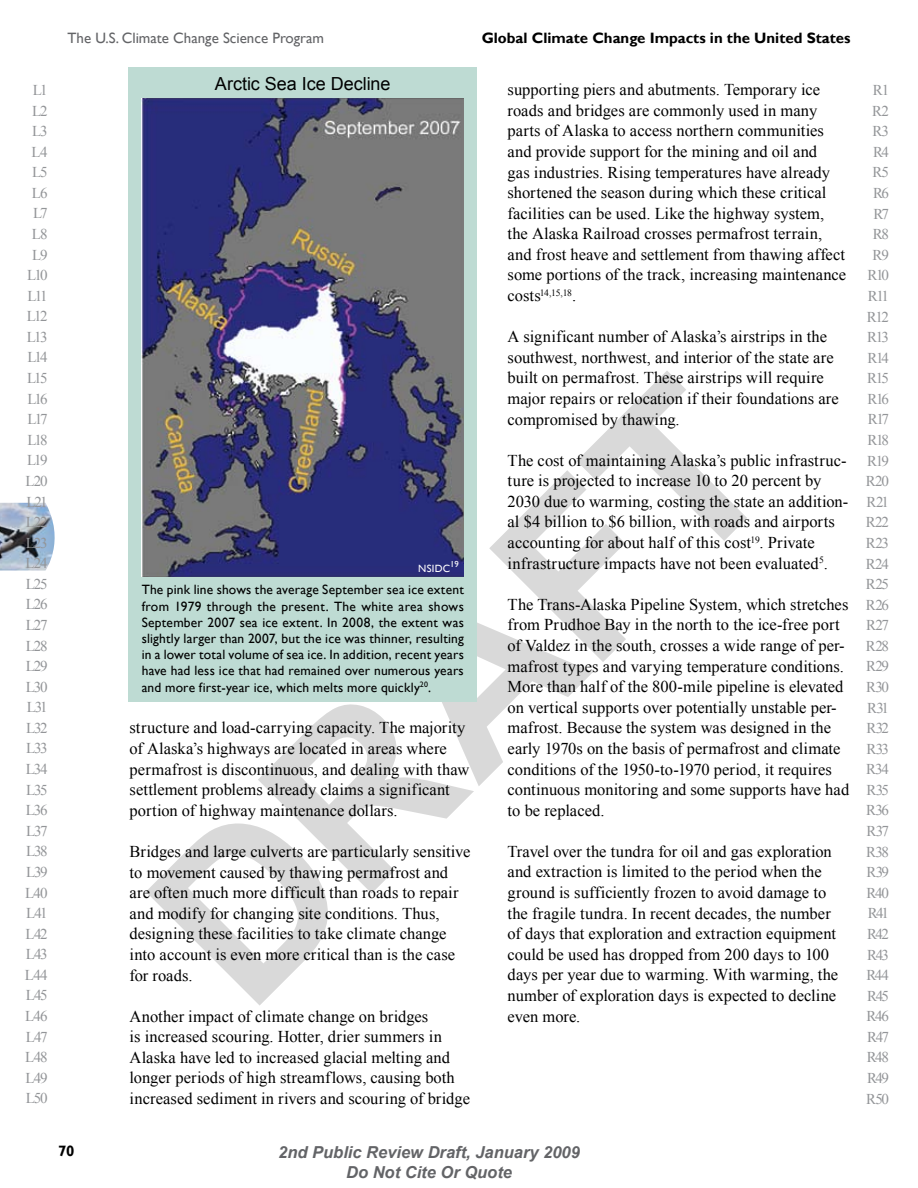
<style>
.page{position:relative;width:918px;height:1188px;background:#fff}
.page>*{position:absolute;margin:0;border:0;box-sizing:border-box;transform-origin:0 0}
.t1{font:18px "Arial";letter-spacing:-.005em;color:#000}
.t2{font:16.5px/20.5px "Times New Roman";letter-spacing:.005em;color:#000}
.t3{font:italic 700 16.5px/19.5px "Arial";color:#636467;text-align:center}
.t4{font:15px/20.5px "Times New Roman";letter-spacing:-.09em;color:#939598;text-align:center}
.t5{font:700 15px "Gill Sans";color:#000}
.t6{font:15px "Gill Sans";color:#636467}
.t7{font:13.5px/16.2px "Gill Sans";letter-spacing:.01em;color:#000;text-align:justify}
.t8{font:10.5px "Gill Sans";letter-spacing:.035em;color:#fff}
.t9{font:9.6px "Times New Roman";color:#000}
.t10{font:8.7px "Gill Sans";color:#fff}
.s1{font-size:16.5px}
</style>
<div class="page">
<img style="left:0;top:503px;width:55px;height:68px">
<svg style="left:146px;top:371px;width:601px;height:635px"></svg>
<div style="left:128px;top:68px;width:349px;height:634px;background:#bedbd3"></div>
<img style="left:142px;top:99px;width:322px;height:477px">
<p class="t4" style="left:25px;top:79px;width:24px">L1<br>L2<br>L3<br>L4<br>L5<br>L6<br>L7<br>L8<br>L9<br>L10<br>L11<br>L12<br>L13<br>L14<br>L15<br>L16<br>L17<br>L18<br>L19<br>L20<br>L21<br>L22<br>L23<br>L24<br>L25<br>L26<br>L27<br>L28<br>L29<br>L30<br>L31<br>L32<br>L33<br>L34<br>L35<br>L36<br>L37<br>L38<br>L39<br>L40<br>L41<br>L42<br>L43<br>L44<br>L45<br>L46<br>L47<br>L48<br>L49<br>L50</p>
<p class="t6" style="left:68px;top:30px;width:258px">The U.S. Climate Change Science Program</p>
<p class="t1" style="left:215px;top:72px;width:177px">Arctic Sea Ice Decline</p>
<p class="t10" style="left:450px;top:559px;width:10px">19</p>
<p class="t8" style="left:418px;top:562px;width:34px">NSIDC</p>
<p class="t7" style="left:142px;top:582px;width:324px">The pink line shows the average September sea ice extent from 1979 through the present. The white area shows September 2007 sea ice extent. In 2008, the extent was slightly larger than 2007, but the ice was thinner, resulting in a lower total volume of sea ice. In addition, recent years have had less ice that had remained over numerous years and more first-year ice, which melts more quickly<sup>20</sup>.</p>
<p class="t2" style="left:130px;top:717px;width:341px">structure and load-carrying capacity. The majority of Alaska’s highways are located in areas where permafrost is discontinuous, and dealing with thaw settlement problems already claims a significant portion of highway maintenance dollars.</p>
<p class="t2" style="left:130px;top:841px;width:342px">Bridges and large culverts are particularly sensitive to movement caused by thawing permafrost and are often much more difficult than roads to repair and modify for changing site conditions. Thus, designing these facilities to take climate change into account is even more critical than is the case for roads.</p>
<p class="t2" style="left:130px;top:1006px;width:342px">Another impact of climate change on bridges<br>is increased scouring. Hotter, drier summers in Alaska have led to increased glacial melting and longer periods of high streamflows, causing both increased sediment in rivers and scouring of bridge</p>
<p class="t5" style="left:482px;top:29px;width:370px">Global Climate Change Impacts in the United States</p>
<p class="t2" style="left:508px;top:79px;width:340px">supporting piers and abutments. Temporary ice roads and bridges are commonly used in many parts of Alaska to access northern communities and provide support for the mining and oil and<br>gas industries. Rising temperatures have already shortened the season during which these critical facilities can be used. Like the highway system, the Alaska Railroad crosses permafrost terrain, and frost heave and settlement from thawing affect some portions of the track, increasing maintenance</p>
<p class="t9" style="left:508px;top:286px;width:70px"><span class="s1">costs</span>14,15,18<span class="s1">.</span></p>
<p class="t2" style="left:508px;top:326px;width:333px">A significant number of Alaska’s airstrips in the southwest, northwest, and interior of the state are built on permafrost. These airstrips will require major repairs or relocation if their foundations are compromised by thawing.</p>
<p class="t2" style="left:508px;top:450px;width:342px">The cost of maintaining Alaska’s public infrastruc&shy;ture is projected to increase 10 to 20 percent by 2030 due to warming, costing the state an addition&shy;al $4 billion to $6 billion, with roads and airports accounting for about half of this cost<sup>19</sup>. Private infrastructure impacts have not been evaluated<sup>5</sup>.</p>
<p class="t2" style="left:508px;top:594px;width:343px">The Trans-Alaska Pipeline System, which stretches from Prudhoe Bay in the north to the ice-free port of Valdez in the south, crosses a wide range of per&shy;mafrost types and varying temperature conditions.<br>More than half of the 800-mile pipeline is elevated on vertical supports over potentially unstable per&shy;mafrost. Because the system was designed in the early 1970s on the basis of permafrost and climate conditions of the 1950-to-1970 period, it requires continuous monitoring and some supports have had to be replaced.</p>
<p class="t2" style="left:508px;top:841px;width:332px">Travel over the tundra for oil and gas exploration and extraction is limited to the period when the ground is sufficiently frozen to avoid damage to the fragile tundra. In recent decades, the number of days that exploration and extraction equipment could be used has dropped from 200 days to 100 days per year due to warming. With warming, the number of exploration days is expected to decline even more.</p>
<p class="t5" style="left:58px;top:1142px;width:18px">70</p>
<p class="t3" style="left:278px;top:1143px;width:303px">2nd Public Review Draft, January 2009<br>Do Not Cite Or Quote</p>
<p class="t4" style="left:866px;top:80px;width:25px">R1<br>R2<br>R3<br>R4<br>R5<br>R6<br>R7<br>R8<br>R9<br>R10<br>R11<br>R12<br>R13<br>R14<br>R15<br>R16<br>R17<br>R18<br>R19<br>R20<br>R21<br>R22<br>R23<br>R24<br>R25<br>R26<br>R27<br>R28<br>R29<br>R30<br>R31<br>R32<br>R33<br>R34<br>R35<br>R36<br>R37<br>R38<br>R39<br>R40<br>R41<br>R42<br>R43<br>R44<br>R45<br>R46<br>R47<br>R48<br>R49<br>R50</p>
</div>
